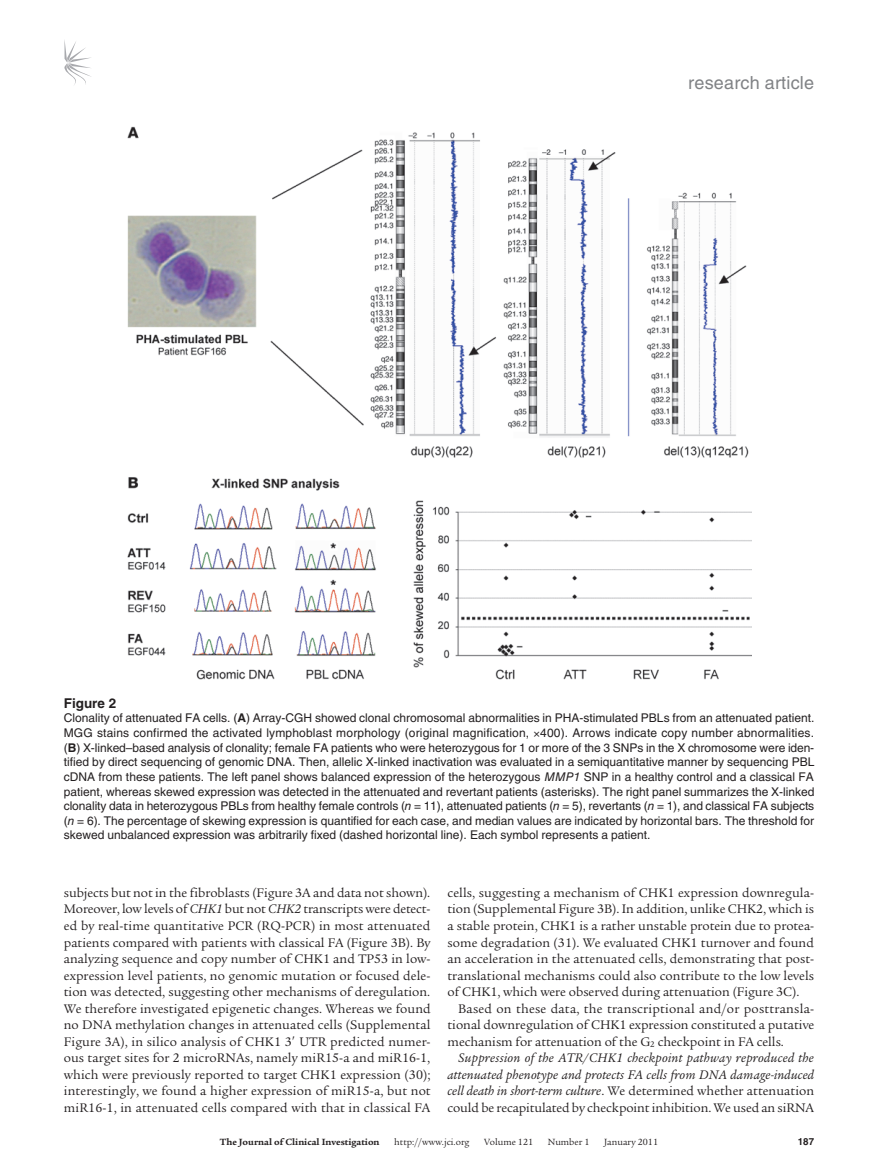
<style>
.page{position:relative;width:878px;height:1175px;background:#fff}
.page>*{position:absolute;margin:0;border:0;box-sizing:border-box;transform-origin:0 0}
.t1{font:18px "Helvetica LT Std";letter-spacing:.01em;color:#808285}
.t2{font:13.5px/16.5px "Legacy Serif Std";color:#231f20;text-align:justify}
.t3{font:italic 13.5px/16.5px "Legacy Serif Std";letter-spacing:.01em;color:#231f20;text-align:justify}
.t4{font:700 13.5px "Helvetica LT Std";color:#231f20}
.t5{font:12px/14.5px "Helvetica LT Std";color:#231f20;text-align:justify}
.t6{font:9.75px "Legacy Serif Std";color:#231f20}
.t7{font:700 9.75px "Legacy Serif Std";color:#231f20}
.t8{font:700 9.75px "Helvetica LT Std";color:#231f20}
.s1{font-weight:700}
.s2{font-style:italic}
.s3{font-style:normal}
</style>
<div class="page">
<svg style="left:64px;top:40px;width:27px;height:45px"></svg>
<img style="left:127px;top:126px;width:624px;height:554px">
<h1 class="t1" style="left:688px;top:73px;width:127px">research article</h1>
<p class="t4" style="left:64px;top:694px;width:54px">Figure 2</p>
<p class="t5" style="left:64px;top:711px;width:752px">Clonality of attenuated FA cells. (<span class="s1">A</span>) Array-CGH showed clonal chromosomal abnormalities in PHA-stimulated PBLs from an attenuated patient.<br>MGG stains confirmed the activated lymphoblast morphology (original magnification, 400). Arrows indicate copy number abnormalities. (<span class="s1">B</span>) X-linked–based analysis of clonality; female FA patients who were heterozygous for 1 or more of the 3 SNPs in the X chromosome were iden&shy;tified by direct sequencing of genomic DNA. Then, allelic X-linked inactivation was evaluated in a semiquantitative manner by sequencing PBL cDNA from these patients. The left panel shows balanced expression of the heterozygous <span class="s2">MMP1</span> SNP in a healthy control and a classical FA patient, whereas skewed expression was detected in the attenuated and revertant patients (asterisks). The right panel summarizes the X-linked clonality data in heterozygous PBLs from healthy female controls (<span class="s2">n</span> = 11), attenuated patients (<span class="s2">n</span> = 5), revertants (<span class="s2">n</span> = 1), and classical FA subjects (<span class="s2">n</span> = 6). The percentage of skewing expression is quantified for each case, and median values are indicated by horizontal bars. The threshold for skewed unbalanced expression was arbitrarily fixed (dashed horizontal line). Each symbol represents a patient.</p>
<p class="t2" style="left:64px;top:884px;width:368px">subjects but not in the fibroblasts (Figure 3A and data not shown).<br>Moreover, low levels of <span class="s2">CHK1</span> but not <span class="s2">CHK2</span> transcripts were detect&shy;ed by real-time quantitative PCR (RQ-PCR) in most attenuated patients compared with patients with classical FA (Figure 3B). By analyzing sequence and copy number of CHK1 and TP53 in low&shy;expression level patients, no genomic mutation or focused dele&shy;tion was detected, suggesting other mechanisms of deregulation.<br>We therefore investigated epigenetic changes. Whereas we found no DNA methylation changes in attenuated cells (Supplemental Figure 3A), in silico analysis of CHK1 3 UTR predicted numer&shy;ous target sites for 2 microRNAs, namely miR15-a and miR16-1, which were previously reported to target CHK1 expression (30); interestingly, we found a higher expression of miR15-a, but not miR16-1, in attenuated cells compared with that in classical FA</p>
<p class="t2" style="left:447px;top:884px;width:368px">cells, suggesting a mechanism of CHK1 expression downregula&shy;tion (Supplemental Figure 3B). In addition, unlike CHK2, which is a stable protein, CHK1 is a rather unstable protein due to protea&shy;some degradation (31). We evaluated CHK1 turnover and found an acceleration in the attenuated cells, demonstrating that post&shy;translational mechanisms could also contribute to the low levels of CHK1, which were observed during attenuation (Figure 3C).</p>
<p class="t2" style="left:447px;top:1000px;width:368px;text-indent:11px">Based on these data, the transcriptional and/or posttransla&shy;tional downregulation of CHK1 expression constituted a putative mechanism for attenuation of the G<sub>2</sub> checkpoint in FA cells.</p>
<p class="t3" style="left:447px;top:1049px;width:368px;text-indent:11px">Suppression of the ATR/CHK1 checkpoint pathway reproduced the attenuated phenotype and protects FA cells from DNA damage-induced cell death in short-term culture<span class="s3">. We determined whether attenuation could be recapitulated by checkpoint inhibition. We used an siRNA</span></p>
<p class="t7" style="left:220px;top:1135px;width:161px">The Journal of Clinical Investigation</p>
<p class="t6" style="left:394px;top:1136px;width:77px">http://www.jci.org</p>
<p class="t6" style="left:484px;top:1136px;width:50px">Volume 121</p>
<p class="t6" style="left:548px;top:1136px;width:43px">Number 1</p>
<p class="t6" style="left:604px;top:1136px;width:55px">January 2011</p>
<p class="t8" style="left:797px;top:1135px;width:18px">187</p>
</div>
